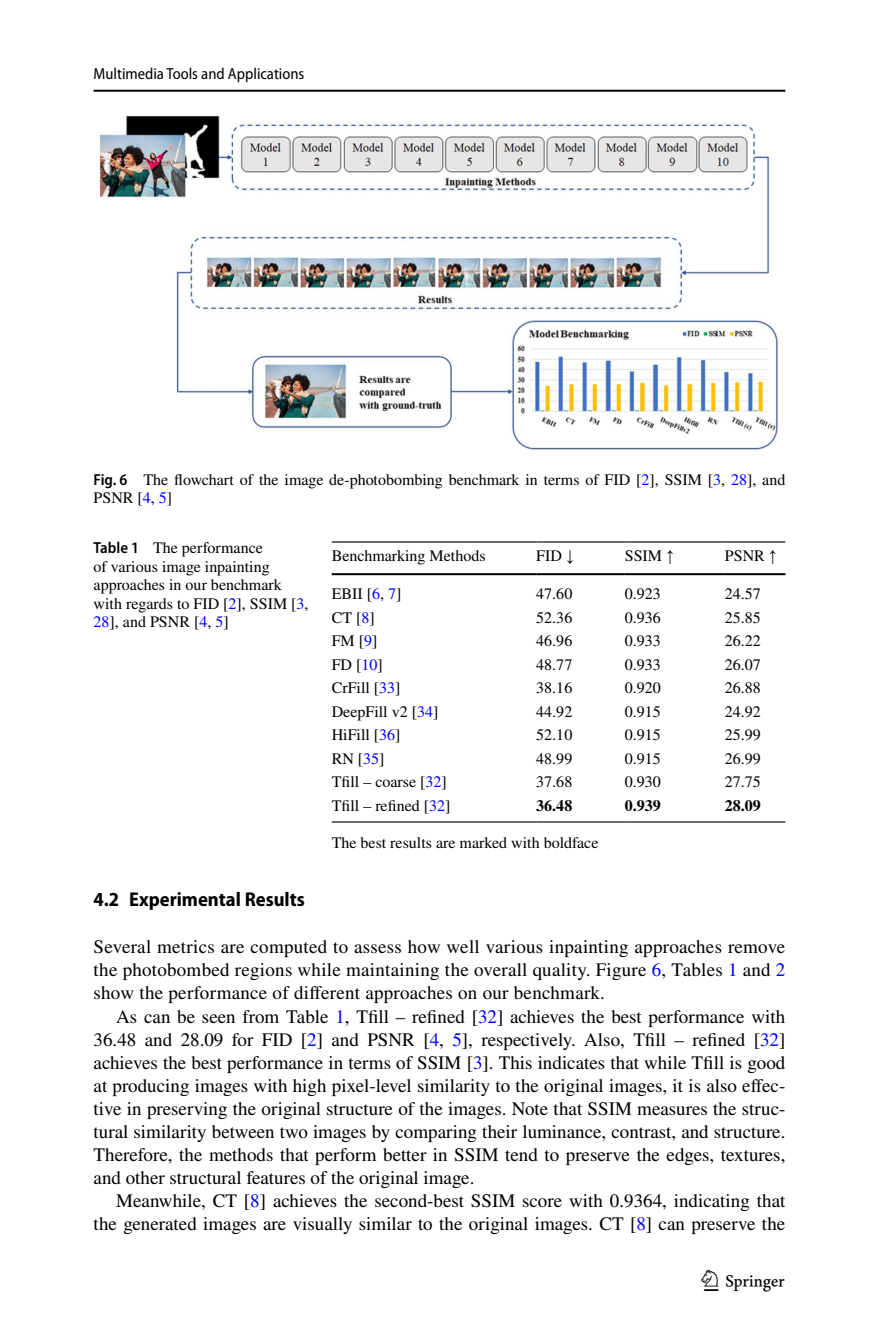
<style>
.page{position:relative;width:879px;height:1333px;background:#fff}
.page>*{position:absolute;margin:0;border:0;box-sizing:border-box;transform-origin:0 0}
.t1{font:30px "Springnew Regular 5";color:#000}
.t2{font:700 semi-condensed 20px "Myriad Pro";color:#000}
.t3{font:19px/23px "STIX";color:#000;text-align:justify}
.t4{font:16px/18.4px "STIX";color:#000}
.t5{font:semi-condensed 16px "Myriad Pro";color:#000}
.t6{font:700 16px "STIX";color:#000}
.s1{font-family:"Myriad Pro";font-weight:600;font-stretch:semi-condensed}
.s2{color:#00f}
.s3{font-family:"Times New Roman"}
</style>
<div class="page">
<hr style="left:94px;top:90px;width:691px;height:2px;background:#000">
<img style="left:99px;top:116px;width:679px;height:334px">
<hr style="left:332px;top:541px;width:204px;height:1px;background:#000">
<hr style="left:332px;top:573px;width:204px;height:2px;background:#000">
<hr style="left:536px;top:541px;width:89px;height:1px;background:#000">
<hr style="left:536px;top:573px;width:89px;height:2px;background:#000">
<hr style="left:625px;top:541px;width:100px;height:1px;background:#000">
<hr style="left:625px;top:573px;width:100px;height:2px;background:#000">
<hr style="left:725px;top:541px;width:60px;height:1px;background:#000">
<hr style="left:725px;top:573px;width:60px;height:2px;background:#000">
<hr style="left:332px;top:821px;width:204px;height:1px;background:#000">
<hr style="left:536px;top:821px;width:89px;height:1px;background:#000">
<hr style="left:625px;top:821px;width:100px;height:1px;background:#000">
<hr style="left:725px;top:821px;width:60px;height:1px;background:#000">
<p class="t5" style="left:94px;top:65px;width:212px">Multimedia Tools and Applications</p>
<p class="t4" style="left:94px;top:471px;width:693px"><span class="s1">Fig. 6</span> The flowchart of the image de-photobombing benchmark in terms of FID [<span class="s2">2</span>], SSIM [<span class="s2">3</span>, <span class="s2">28</span>], and<br>PSNR [<span class="s2">4</span>, <span class="s2">5</span>]</p>
<p class="t4" style="left:94px;top:540px;width:216px"><span class="s1">Table 1</span> The performance<br>of various image inpainting approaches in our benchmark with regards to FID [<span class="s2">2</span>], SSIM [<span class="s2">3</span>,<br><span class="s2">28</span>], and PSNR [<span class="s2">4</span>, <span class="s2">5</span>]</p>
<p class="t4" style="left:332px;top:547px;width:155px">Benchmarking Methods</p>
<p class="t4" style="left:536px;top:547px;width:39px">FID <span class="s3">↓</span></p>
<p class="t4" style="left:625px;top:547px;width:51px">SSIM <span class="s3">↑</span></p>
<p class="t4" style="left:725px;top:547px;width:54px">PSNR <span class="s3">↑</span></p>
<p class="t4" style="left:332px;top:585px;width:71px">EBII [<span class="s2">6</span>, <span class="s2">7</span>]</p>
<p class="t4" style="left:536px;top:585px;width:37px">47.60</p>
<p class="t4" style="left:625px;top:585px;width:37px">0.923</p>
<p class="t4" style="left:725px;top:585px;width:37px">24.57</p>
<p class="t4" style="left:332px;top:609px;width:45px">CT [<span class="s2">8</span>]</p>
<p class="t4" style="left:536px;top:609px;width:37px">52.36</p>
<p class="t4" style="left:625px;top:609px;width:37px">0.936</p>
<p class="t4" style="left:725px;top:609px;width:37px">25.85</p>
<p class="t4" style="left:332px;top:632px;width:47px">FM [<span class="s2">9</span>]</p>
<p class="t4" style="left:536px;top:632px;width:37px">46.96</p>
<p class="t4" style="left:625px;top:632px;width:37px">0.933</p>
<p class="t4" style="left:725px;top:632px;width:37px">26.22</p>
<p class="t4" style="left:332px;top:656px;width:53px">FD [<span class="s2">10</span>]</p>
<p class="t4" style="left:536px;top:656px;width:37px">48.77</p>
<p class="t4" style="left:625px;top:656px;width:37px">0.933</p>
<p class="t4" style="left:725px;top:656px;width:37px">26.07</p>
<p class="t4" style="left:332px;top:679px;width:70px">CrFill [<span class="s2">33</span>]</p>
<p class="t4" style="left:536px;top:679px;width:37px">38.16</p>
<p class="t4" style="left:625px;top:679px;width:37px">0.920</p>
<p class="t4" style="left:725px;top:679px;width:37px">26.88</p>
<p class="t4" style="left:332px;top:703px;width:108px">DeepFill v2 [<span class="s2">34</span>]</p>
<p class="t4" style="left:536px;top:703px;width:37px">44.92</p>
<p class="t4" style="left:625px;top:703px;width:37px">0.915</p>
<p class="t4" style="left:725px;top:703px;width:37px">24.92</p>
<p class="t4" style="left:332px;top:726px;width:70px">HiFill [<span class="s2">36</span>]</p>
<p class="t4" style="left:536px;top:726px;width:37px">52.10</p>
<p class="t4" style="left:625px;top:726px;width:37px">0.915</p>
<p class="t4" style="left:725px;top:726px;width:37px">25.99</p>
<p class="t4" style="left:332px;top:750px;width:54px">RN [<span class="s2">35</span>]</p>
<p class="t4" style="left:536px;top:750px;width:37px">48.99</p>
<p class="t4" style="left:625px;top:750px;width:37px">0.915</p>
<p class="t4" style="left:725px;top:750px;width:37px">26.99</p>
<p class="t4" style="left:332px;top:773px;width:117px">Tfill – coarse [<span class="s2">32</span>]</p>
<p class="t4" style="left:536px;top:773px;width:37px">37.68</p>
<p class="t4" style="left:625px;top:773px;width:37px">0.930</p>
<p class="t4" style="left:725px;top:773px;width:37px">27.75</p>
<p class="t4" style="left:332px;top:797px;width:120px">Tfill – refined [<span class="s2">32</span>]</p>
<p class="t6" style="left:536px;top:795px;width:37px">36.48</p>
<p class="t6" style="left:625px;top:795px;width:37px">0.939</p>
<p class="t6" style="left:725px;top:795px;width:37px">28.09</p>
<p class="t4" style="left:332px;top:834px;width:268px">The best results are marked with boldface</p>
<p class="t2" style="left:94px;top:888px;width:213px">4.2 Experimental Results</p>
<p class="t3" style="left:94px;top:936px;width:693px">Several metrics are computed to assess how well various inpainting approaches remove the photobombed regions while maintaining the overall quality. Figure <span class="s2">6</span>, Tables <span class="s2">1</span> and <span class="s2">2 </span>show the performance of different approaches on our benchmark.</p>
<p class="t3" style="left:94px;top:1005px;width:693px;text-indent:23px">As can be seen from Table <span class="s2">1</span>, Tfill – refined [<span class="s2">32</span>] achieves the best performance with 36.48 and 28.09 for FID [<span class="s2">2</span>] and PSNR [<span class="s2">4</span>, <span class="s2">5</span>], respectively. Also, Tfill – refined [<span class="s2">32</span>] achieves the best performance in terms of SSIM [<span class="s2">3</span>]. This indicates that while Tfill is good at producing images with high pixel-level similarity to the original images, it is also effec&shy;tive in preserving the original structure of the images. Note that SSIM measures the struc&shy;tural similarity between two images by comparing their luminance, contrast, and structure.<br>Therefore, the methods that perform better in SSIM tend to preserve the edges, textures, and other structural features of the original image.</p>
<p class="t3" style="left:94px;top:1189px;width:693px;text-align:right">Meanwhile, CT [<span class="s2">8</span>] achieves the second-best SSIM score with 0.9364, indicating that the generated images are visually similar to the original images. CT [<span class="s2">8</span>] can preserve the</p>
<h1 class="t1" style="left:704px;top:1269px;width:83px">1 3</h1>
</div>
